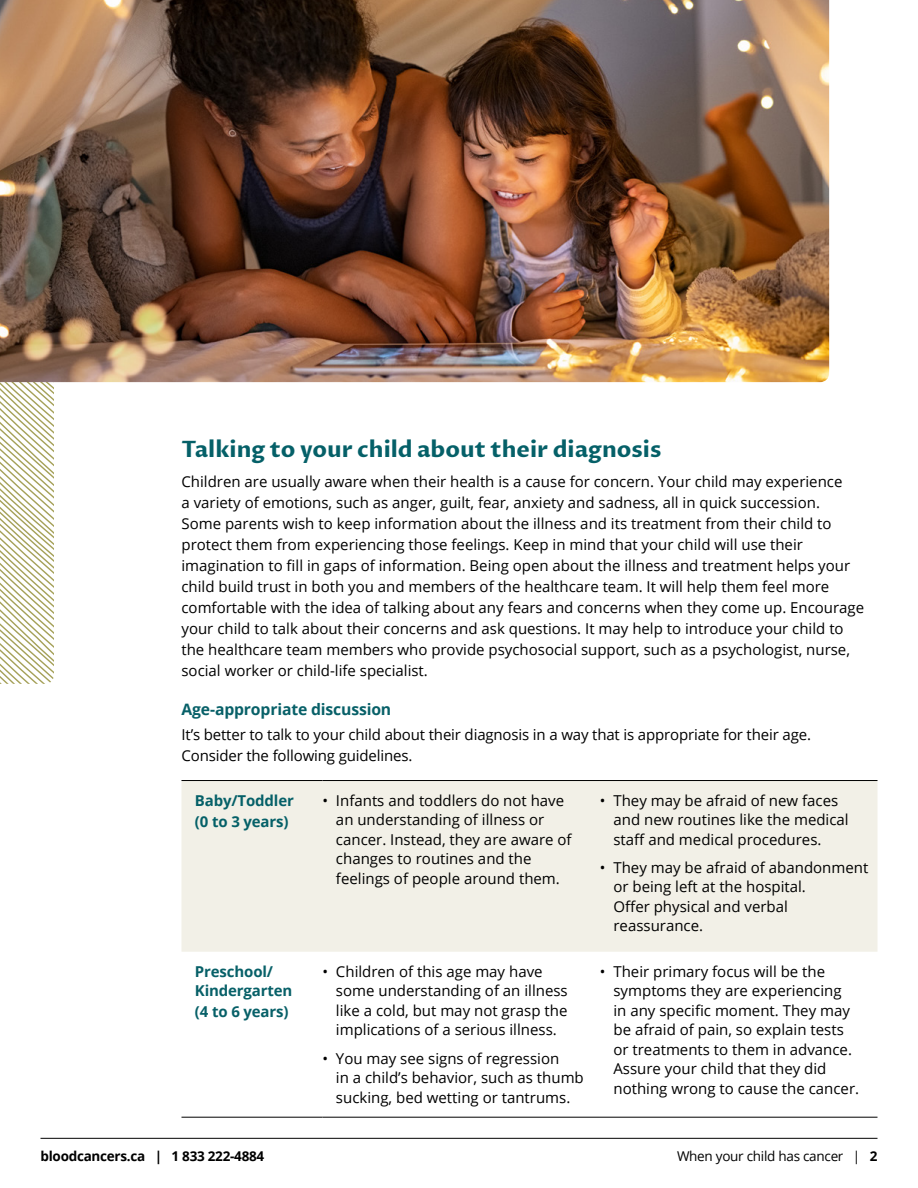
<style>
.page{position:relative;width:918px;height:1188px;background:#fff}
.page>*{position:absolute;margin:0;border:0;box-sizing:border-box;transform-origin:0 0}
.t1{font:700 22.5px "Proza Libre";color:#056068}
.t2{font:700 15.75px "Open Sans";letter-spacing:-.01em;color:#076068}
.t3{font:15px/19.5px "Open Sans";color:#000}
.t4{font:700 15px/19.5px "Open Sans";letter-spacing:-.01em;color:#076068}
.t5{font:700 15px/21px "Open Sans";letter-spacing:-.01em;color:#056068}
.t6{font:700 13.5px "Open Sans";letter-spacing:-.02em;color:#000}
.t7{font:13.5px "Open Sans";letter-spacing:-.02em;color:#000}
.s1{font-weight:700}
</style>
<div class="page">
<hr style="left:40px;top:1138px;width:838px;height:1px;background:#000">
<svg style="left:0;top:382px;width:54px;height:302px"></svg>
<div style="left:181px;top:781px;width:697px;height:171px;background:#f2f0e7"></div>
<hr style="left:181px;top:780px;width:141px;height:1px;background:#000">
<hr style="left:322px;top:780px;width:278px;height:1px;background:#000">
<hr style="left:600px;top:780px;width:278px;height:1px;background:#000">
<hr style="left:181px;top:1117px;width:141px;height:1px;background:#000">
<hr style="left:322px;top:1117px;width:278px;height:1px;background:#000">
<hr style="left:600px;top:1117px;width:278px;height:1px;background:#000">
<img style="left:0;top:0;width:829px;height:382px">
<h1 class="t1" style="left:181px;top:435px;width:481px">Talking to your child about their diagnosis</h1>
<p class="t3" style="left:181px;top:470px;width:684px;line-height:21px">Children are usually aware when their health is a cause for concern. Your child may experience<br>a variety of emotions, such as anger, guilt, fear, anxiety and sadness, all in quick succession.<br>Some parents wish to keep information about the illness and its treatment from their child to protect them from experiencing those feelings. Keep in mind that your child will use their imagination to fill in gaps of information. Being open about the illness and treatment helps your child build trust in both you and members of the healthcare team. It will help them feel more comfortable with the idea of talking about any fears and concerns when they come up. Encourage your child to talk about their concerns and ask questions. It may help to introduce your child to the healthcare team members who provide psychosocial support, such as a psychologist, nurse, social worker or child-life specialist.</p>
<p class="t2" style="left:181px;top:699px;width:211px">Age-appropriate discussion</p>
<p class="t3" style="left:181px;top:724px;width:631px;line-height:21px">It’s better to talk to your child about their diagnosis in a way that is appropriate for their age.<br>Consider the following guidelines.</p>
<p class="t5" style="left:195px;top:789px;width:100px">Baby/Toddler (0 to 3 years)</p>
<p class="t3" style="left:336px;top:790px;width:237px;text-indent:-14px">• Infants and toddlers do not have an understanding of illness or cancer. Instead, they are aware of changes to routines and the feelings of people around them.</p>
<p class="t3" style="left:613px;top:790px;width:237px;text-indent:-14px">• They may be afraid of new faces and new routines like the medical staff and medical procedures.</p>
<p class="t3" style="left:613px;top:857px;width:256px;text-indent:-13px">• They may be afraid of abandonment or being left at the hospital.<br>Offer physical and verbal reassurance.</p>
<p class="t4" style="left:195px;top:961px;width:99px">Preschool/<br>Kindergarten</p>
<p class="t4" style="left:195px;top:1002px;width:95px">(4 to 6 years)</p>
<p class="t3" style="left:336px;top:961px;width:233px;text-indent:-13px">• Children of this age may have some understanding of an illness like a cold, but may not grasp the implications of a serious illness.</p>
<p class="t3" style="left:336px;top:1048px;width:249px;text-indent:-14px">• You may see signs of regression<br>in a child’s behavior, such as thumb sucking, bed wetting or tantrums.</p>
<p class="t3" style="left:613px;top:961px;width:247px;text-indent:-13px">• Their primary focus will be the symptoms they are experiencing<br>in any specific moment. They may be afraid of pain, so explain tests or treatments to them in advance.<br>Assure your child that they did nothing wrong to cause the cancer.</p>
<p class="t6" style="left:40px;top:1147px;width:225px">bloodcancers.ca | 1 833 222-4884</p>
<p class="t7" style="left:677px;top:1147px;width:202px">When your child has cancer | <span class="s1">2</span></p>
</div>
